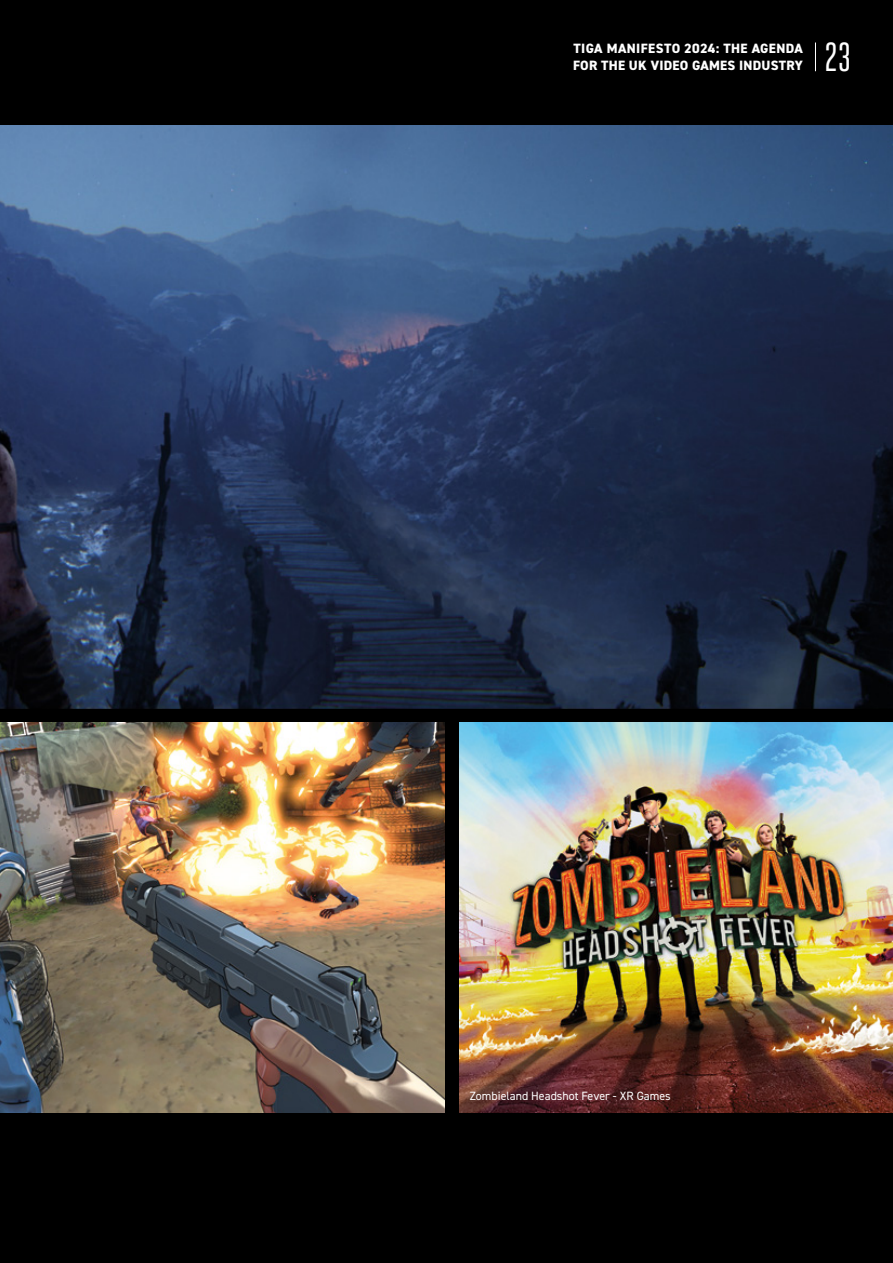
<style>
.page{position:relative;width:893px;height:1263px;background:#000}
.page>*{position:absolute;margin:0;border:0;box-sizing:border-box;transform-origin:0 0}
.t1{font:40.5px "Heroic Condensed";color:#fff}
.t2{font:800 13.5px/16.5px "DIN2014";letter-spacing:.02em;color:#fff}
.t3{font:12px "DIN2014";color:#fff}
</style>
<div class="page">
<svg style="left:815px;top:43px;width:1px;height:28px"></svg>
<img style="left:0;top:125px;width:893px;height:583px">
<img style="left:459px;top:723px;width:434px;height:389px">
<img style="left:0;top:723px;width:444px;height:389px">
<svg style="left:0;top:887px;width:159px;height:225px;background:#696457"></svg>
<p class="t2" style="left:573px;top:40px;width:231px">TIGA MANIFESTO 2024: THE AGENDA<br>FOR THE UK VIDEO GAMES INDUSTRY</p>
<h1 class="t1" style="left:824px;top:35px;width:29px">23</h1>
<p class="t3" style="left:470px;top:1088px;width:202px">Zombieland Headshot Fever - XR Games</p>
</div>
